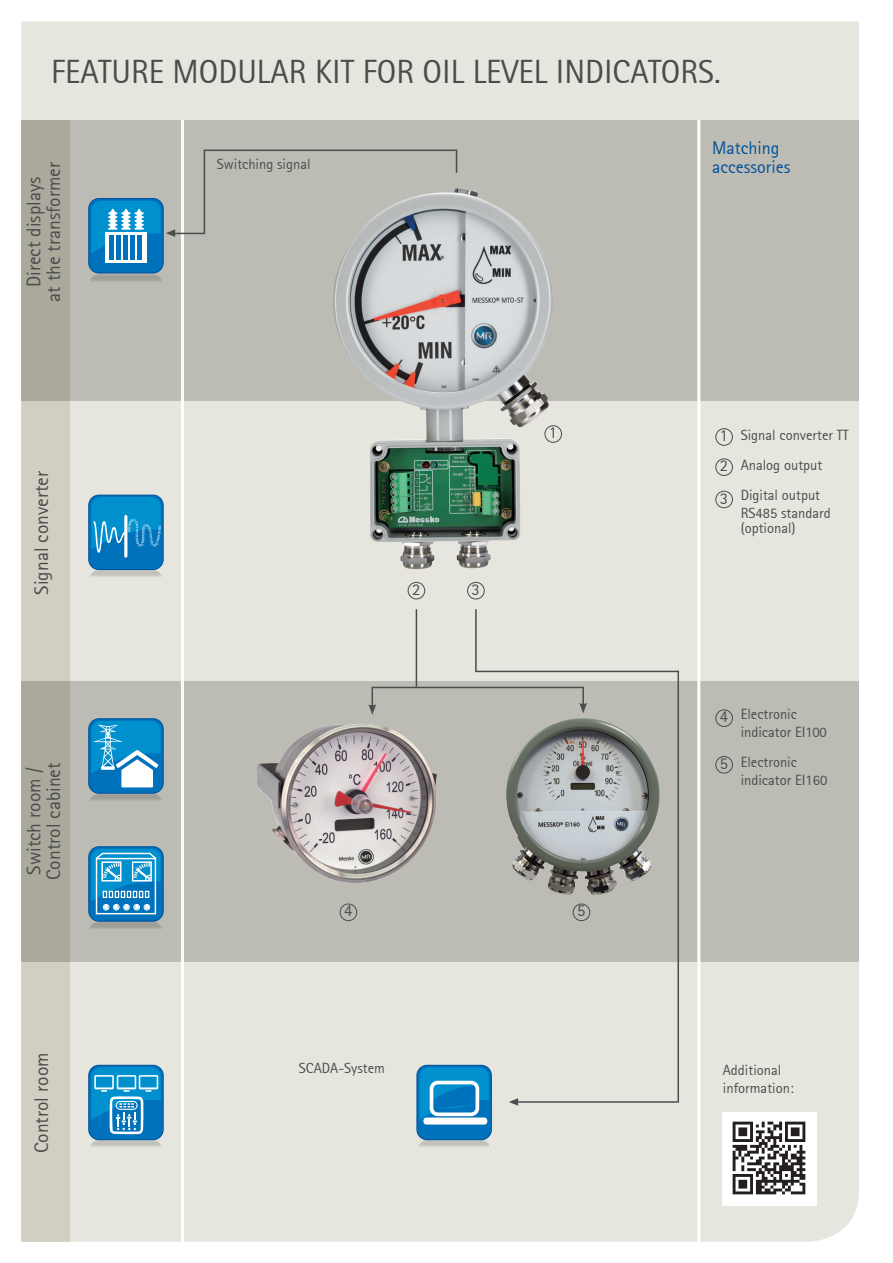
<style>
.page{position:relative;width:893px;height:1263px;background:#fff}
.page>*{position:absolute;margin:0;border:0;box-sizing:border-box;transform-origin:0 0}
.t1{font:33px "Rotis Sans Serif";color:#4b4c4d}
.Grundtext{font:19.5px/19.5px "Rotis Sans Serif";color:#4b4c4d}
.Grundtext-2{font:18px/19.5px "Rotis Sans Serif";color:#01519b}
.t2{font:16.5px "Rotis Sans Serif";color:#4b4c4d}
.Grundtext-3{font:14.55px/18px "Rotis Sans Serif";color:#4b4c4d}
</style>
<div class="page">
<div style="left:21px;top:21px;width:838px;height:1221px;background:#e7e6de"></div>
<svg style="left:69px;top:120px;width:790px;height:281px;background:#bbbab4"></svg>
<div style="left:21px;top:681px;width:838px;height:280px;background:#bcbcb4"></div>
<hr style="left:181px;top:120px;width:3px;height:1125px;background:#fff">
<hr style="left:697px;top:120px;width:3px;height:1125px;background:#fff">
<svg style="left:21px;top:120px;width:48px;height:1122px;background:#bdbcae"></svg>
<img style="left:723px;top:1112px;width:93px;height:93px">
<div style="left:89px;top:199px;width:74px;height:74px;background:#0072bc;border-radius:10px"></div>
<div style="left:88px;top:198px;width:76px;height:75px;border:1px solid #01519b;border-radius:10px"></div>
<div style="left:105px;top:232px;width:42px;height:31px;background:#fff"></div>
<hr style="left:110px;top:235px;width:4px;height:25px;background:#0072bc">
<hr style="left:117px;top:235px;width:4px;height:25px;background:#0072bc">
<div style="left:123px;top:235px;width:5px;height:25px;background:#0072bc"></div>
<div style="left:130px;top:235px;width:5px;height:25px;background:#0072bc"></div>
<div style="left:137px;top:235px;width:5px;height:25px;background:#0072bc"></div>
<img style="left:89px;top:274px;width:74px;height:23px">
<img style="left:417px;top:1139px;width:74px;height:24px">
<div style="left:417px;top:1065px;width:74px;height:75px;background:#0072bc;border-radius:10px"></div>
<div style="left:416px;top:1065px;width:76px;height:75px;border:1px solid #01519b;border-radius:10px"></div>
<svg style="left:419px;top:1067px;width:70px;height:55px"></svg>
<div style="left:430px;top:1081px;width:49px;height:35px;border:4px solid #fff;border-radius:6px"></div>
<div style="left:423px;top:1117px;width:64px;height:7px;background:#fff;border-radius:3px"></div>
<img style="left:89px;top:1139px;width:74px;height:24px">
<div style="left:89px;top:1065px;width:74px;height:75px;background:#0072bc;border-radius:10px"></div>
<div style="left:88px;top:1065px;width:76px;height:75px;border:1px solid #01519b;border-radius:10px"></div>
<svg style="left:91px;top:1067px;width:70px;height:67px"></svg>
<img style="left:90px;top:922px;width:72px;height:7px">
<div style="left:89px;top:847px;width:74px;height:74px;background:#0072bc;border-radius:10px"></div>
<div style="left:88px;top:846px;width:76px;height:76px;border:1px solid #01519b;border-radius:10px"></div>
<div style="left:96px;top:858px;width:60px;height:56px;border:1px solid #fff"></div>
<svg style="left:91px;top:849px;width:70px;height:62px"></svg>
<img style="left:90px;top:794px;width:72px;height:7px">
<div style="left:89px;top:719px;width:74px;height:74px;background:#0072bc;border-radius:10px"></div>
<div style="left:88px;top:718px;width:76px;height:76px;border:1px solid #01519b;border-radius:10px"></div>
<svg style="left:91px;top:721px;width:70px;height:66px"></svg>
<svg style="left:91px;top:149px;width:367px;height:105px;background:#a9b5b5"></svg>
<svg style="left:509px;top:1098px;width:9px;height:8px"></svg>
<img style="left:257px;top:723px;width:180px;height:160px">
<hr style="left:416px;top:609px;width:1px;height:78px;background:#4b4c4d">
<hr style="left:372px;top:687px;width:211px;height:1px;background:#4b4c4d">
<svg style="left:368px;top:688px;width:8px;height:27px"></svg>
<svg style="left:579px;top:687px;width:8px;height:26px"></svg>
<hr style="left:475px;top:609px;width:2px;height:62px;background:#4b4c4d">
<hr style="left:475px;top:671px;width:204px;height:1px;background:#4b4c4d">
<hr style="left:677px;top:671px;width:2px;height:432px;background:#4b4c4d">
<hr style="left:518px;top:1101px;width:159px;height:2px;background:#4b4c4d">
<img style="left:89px;top:569px;width:74px;height:24px">
<div style="left:89px;top:495px;width:74px;height:74px;background:#0072bc;border-radius:10px"></div>
<div style="left:88px;top:495px;width:76px;height:75px;border:1px solid #01519b;border-radius:10px"></div>
<hr style="left:124px;top:516px;width:3px;height:40px;background:#fff">
<svg style="left:91px;top:497px;width:70px;height:56px"></svg>
<img style="left:384px;top:188px;width:72px;height:21px">
<img style="left:506px;top:718px;width:153px;height:177px">
<div style="left:715px;top:428px;width:18px;height:18px;border:1px solid #4b4c4d;border-radius:50%"></div>
<div style="left:715px;top:458px;width:18px;height:18px;border:1px solid #4b4c4d;border-radius:50%"></div>
<div style="left:715px;top:491px;width:18px;height:17px;border:1px solid #4b4c4d;border-radius:50%"></div>
<div style="left:715px;top:709px;width:18px;height:18px;border:1px solid #4b4c4d;border-radius:50%"></div>
<div style="left:715px;top:756px;width:18px;height:17px;border:1px solid #4b4c4d;border-radius:50%"></div>
<div style="left:340px;top:904px;width:17px;height:17px;border:1px solid #4b4c4d;border-radius:50%"></div>
<div style="left:573px;top:904px;width:17px;height:17px;border:1px solid #4b4c4d;border-radius:50%"></div>
<div style="left:545px;top:425px;width:17px;height:18px;border:1px solid #4b4c4d;border-radius:50%"></div>
<div style="left:408px;top:582px;width:17px;height:17px;border:1px solid #4b4c4d;border-radius:50%"></div>
<div style="left:467px;top:582px;width:18px;height:17px;border:1px solid #4b4c4d;border-radius:50%"></div>
<p class="t1" style="left:51px;top:53px;width:671px">FEATURE MODULAR KIT FOR OIL LEVEL INDICATORS.</p>
<p class="Grundtext" style="left:24px;top:302px;width:142px;text-align:center;rotate:-90deg">Direct displays<br>at the transformer</p>
<p class="Grundtext" style="left:32px;top:595px;width:125px;rotate:-90deg">Signal converter</p>
<p class="Grundtext" style="left:24px;top:880px;width:119px;rotate:-90deg">Switch room /<br>Control cabinet</p>
<p class="Grundtext-3" style="left:217px;top:155px;width:95px">Switching signal</p>
<p class="t2" style="left:412px;top:579px;width:10px">2</p>
<p class="t2" style="left:472px;top:579px;width:10px">3</p>
<p class="t2" style="left:549px;top:423px;width:10px">1</p>
<p class="t2" style="left:344px;top:901px;width:10px">4</p>
<p class="t2" style="left:577px;top:901px;width:10px">5</p>
<p class="Grundtext-2" style="left:712px;top:138px;width:80px">Matching accessories</p>
<p class="t2" style="left:720px;top:426px;width:10px">1</p>
<p class="t2" style="left:720px;top:456px;width:10px">2</p>
<p class="t2" style="left:720px;top:488px;width:10px">3</p>
<p class="Grundtext-3" style="left:741px;top:426px;width:110px">Signal converter TT</p>
<p class="Grundtext-3" style="left:741px;top:456px;width:83px">Analog output</p>
<p class="Grundtext-3" style="left:741px;top:486px;width:91px">Digital output<br>RS485 standard</p>
<p class="Grundtext-3" style="left:741px;top:519px;width:56px">(optional)</p>
<p class="t2" style="left:720px;top:707px;width:10px">4</p>
<p class="t2" style="left:720px;top:753px;width:10px">5</p>
<p class="Grundtext-3" style="left:741px;top:704px;width:88px">Electronic indicator EI100</p>
<p class="Grundtext-3" style="left:741px;top:752px;width:88px">Electronic indicator EI160</p>
<p class="Grundtext" style="left:32px;top:1153px;width:102px;rotate:-90deg">Control room</p>
<p class="Grundtext-3" style="left:723px;top:1061px;width:72px">Additional information:</p>
<p class="Grundtext-3" style="left:299px;top:1059px;width:87px">SCADA-System</p>
</div>
